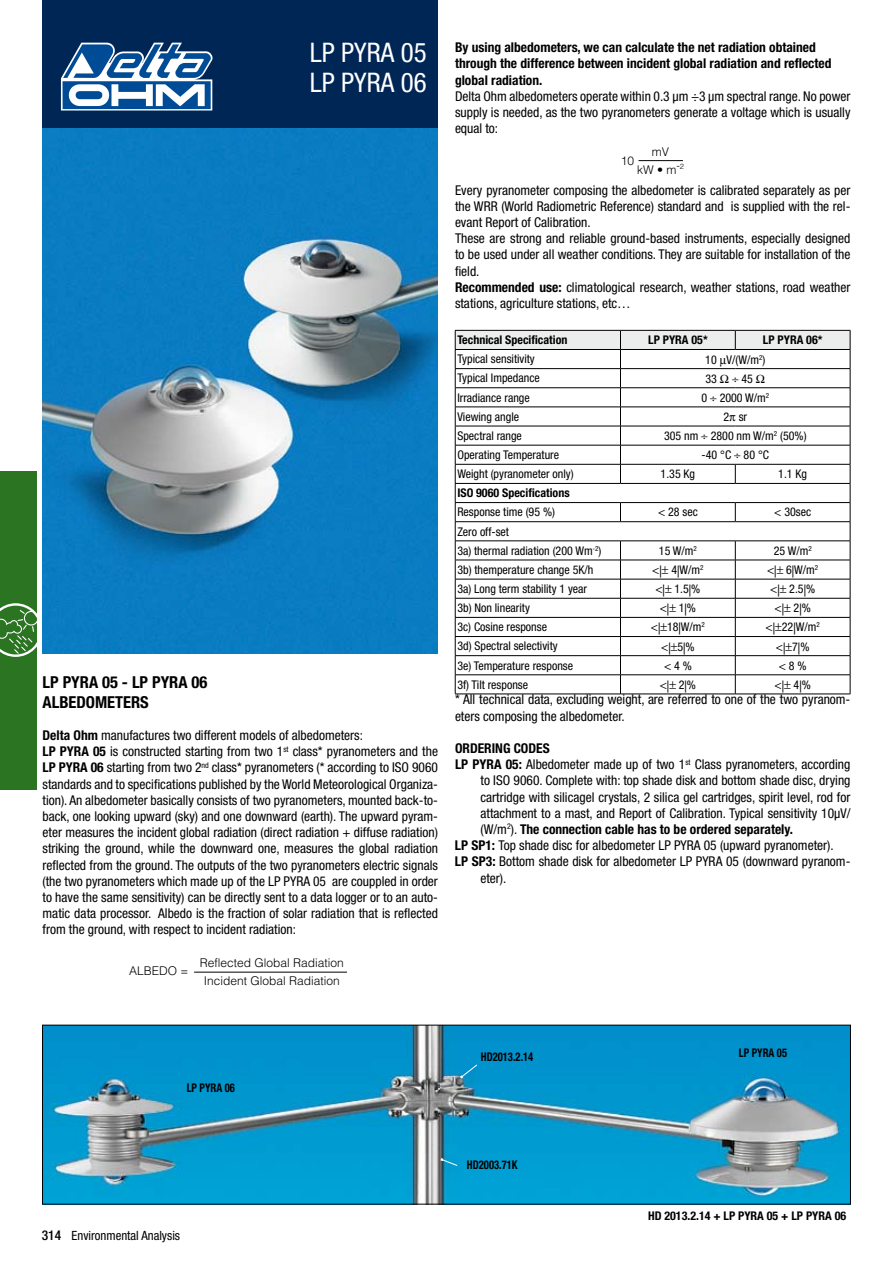
<style>
.page{position:relative;width:893px;height:1263px;background:#fff}
.page>*{position:absolute;margin:0;border:0;box-sizing:border-box;transform-origin:0 0}
.t1{font:condensed 27px/30px "Helvetica Neue LT Std";color:#fff}
.t2{font:700 condensed 16.5px/19.8px "Helvetica Neue LT Std";color:#000}
.t3{font:condensed 13.5px/16.2px "Helvetica Neue LT Std";color:#000}
.t4{font:700 condensed 13.5px/16.2px "Helvetica Neue LT Std";color:#000}
.t5{font:condensed 12.75px "Helvetica Neue LT Std";color:#000}
.t6{font:condensed 12px/19.2px "Helvetica Neue LT Std";color:#000}
.t7{font:700 condensed 12px "Helvetica Neue LT Std";color:#000}
.t8{font:300 12px/18px "Helvetica";color:#000;text-align:center}
.t9{font:700 condensed 12px "Helvetica Neue LT Std";color:#000;scale:.88 1}
.s1{font-weight:700}
.s2{font-weight:400}
.s3{font-weight:500;font-size:13.5px}
</style>
<div class="page">
<div style="left:0;top:471px;width:36px;height:318px;background:#2b7422"></div>
<svg style="left:0;top:603px;width:43px;height:54px"></svg>
<img style="left:44px;top:1027px;width:805px;height:175px">
<img style="left:43px;top:128px;width:395px;height:526px">
<div style="left:43px;top:0;width:395px;height:128px;background:#002656"></div>
<svg style="left:61px;top:43px;width:152px;height:67px;background:#668eb8"></svg>
<div style="left:449px;top:1054px;width:40px;height:37px;background:#000;opacity:.4"></div>
<svg style="left:460px;top:1064px;width:18px;height:14px"></svg>
<div style="left:430px;top:1147px;width:40px;height:33px;background:#000;opacity:.4"></div>
<svg style="left:440px;top:1158px;width:18px;height:8px"></svg>
<hr style="left:194px;top:972px;width:153px;height:1px;background:#000">
<hr style="left:638px;top:160px;width:45px;height:1px;background:#000">
<hr style="left:455px;top:694px;width:165px;height:1px;background:#000">
<hr style="left:620px;top:694px;width:115px;height:1px;background:#000">
<hr style="left:735px;top:694px;width:115px;height:1px;background:#000">
<svg style="left:455px;top:330px;width:396px;height:364px"></svg>
<h1 class="t1" style="left:310px;top:37px;width:118px">LP PYRA 05<br>LP PYRA 06</h1>
<p class="t2" style="left:43px;top:672px;width:166px">LP PYRA 05 - LP PYRA 06<br>ALBEDOMETERS</p>
<p class="t3" style="left:43px;top:727px;width:397px"><span class="s1">Delta Ohm</span> manufactures two different models of albedometers:<br><span class="s1">LP PYRA 05</span> is constructed starting from two 1<sup>st</sup> class* pyranometers and the <span class="s1">LP PYRA 06</span> starting from two 2<sup>nd</sup> class* pyranometers (* according to ISO 9060 standards and to specifications published by the World Meteorological Organiza&shy;tion). An albedometer basically consists of two pyranometers, mounted back-to&shy;back, one looking upward (sky) and one downward (earth). The upward pyram&shy;eter measures the incident global radiation (direct radiation + diffuse radiation) striking the ground, while the downward one, measures the global radiation reflected from the ground. The outputs of the two pyranometers electric signals (the two pyranometers which made up of the LP PYRA 05 are couppled in order to have the same sensitivity) can be directly sent to a data logger or to an auto&shy;matic data processor. Albedo is the fraction of solar radiation that is reflected from the ground, with respect to incident radiation:</p>
<p class="t8" style="left:129px;top:962px;width:61px">ALBEDO =</p>
<p class="t8" style="left:200px;top:954px;width:146px">Reflected Global Radiation<br>Incident Global Radiation</p>
<p class="t4" style="left:455px;top:39px;width:378px">By using albedometers, we can calculate the net radiation obtained through the difference between incident global radiation and reflected global radiation.</p>
<p class="t3" style="left:455px;top:88px;width:397px;text-align:justify">Delta Ohm albedometers operate within 0.3 µm ÷3 µm spectral range. No power supply is needed, as the two pyranometers generate a voltage which is usually equal to:</p>
<p class="t8" style="left:621px;top:151px;width:15px">10</p>
<p class="t8" style="left:637px;top:142px;width:49px">mV<br>kW • m<sup>-</sup><sup>2</sup></p>
<p class="t3" style="left:455px;top:182px;width:397px">Every pyranometer composing the albedometer is calibrated separately as per the WRR (World Radiometric Reference) standard and is supplied with the rel&shy;evant Report of Calibration.<br>These are strong and reliable ground-based instruments, especially designed to be used under all weather conditions. They are suitable for installation of the field.<br><span class="s1">Recommended use:</span> climatological research, weather stations, road weather stations, agriculture stations, etc…</p>
<p class="t7" style="left:457px;top:333px;width:112px">Technical Specification</p>
<p class="t7" style="left:648px;top:333px;width:61px">LP PYRA 05*</p>
<p class="t7" style="left:763px;top:333px;width:61px">LP PYRA 06*</p>
<p class="t6" style="left:457px;top:349px;width:79px">Typical sensitivity</p>
<p class="t6" style="left:705px;top:350px;width:61px">10 V/(W/m<sup>2</sup>)</p>
<p class="t6" style="left:457px;top:368px;width:84px">Typical Impedance</p>
<p class="t6" style="left:705px;top:369px;width:13px">33</p>
<p class="t6" style="left:741px;top:369px;width:13px">45</p>
<p class="t6" style="left:457px;top:388px;width:74px">Irradiance range</p>
<p class="t6" style="left:701px;top:388px;width:69px">0 2000 W/m<sup>2</sup></p>
<p class="t6" style="left:457px;top:407px;width:63px">Viewing angle</p>
<p class="t6" style="left:723px;top:407px;width:25px">2 sr</p>
<p class="t6" style="left:457px;top:426px;width:66px">Spectral range</p>
<p class="t6" style="left:664px;top:426px;width:144px">305 nm 2800 nm W/m<sup>2</sup> (50%)</p>
<p class="t6" style="left:457px;top:445px;width:103px">Operating Temperature</p>
<p class="t6" style="left:702px;top:445px;width:69px">-40 °C 80 °C</p>
<p class="t6" style="left:457px;top:464px;width:118px">Weight (pyranometer only)</p>
<p class="t6" style="left:661px;top:464px;width:36px">1.35 Kg</p>
<p class="t6" style="left:778px;top:464px;width:30px">1.1 Kg</p>
<p class="t7" style="left:457px;top:486px;width:114px">ISO 9060 Specifications</p>
<p class="t6" style="left:457px;top:502px;width:99px">Response time (95 %)</p>
<p class="t6" style="left:658px;top:502px;width:41px">&lt; 28 sec</p>
<p class="t6" style="left:774px;top:502px;width:38px">&lt; 30sec</p>
<p class="t6" style="left:457px;top:522px;width:146px">Zero off-set<br>3a) thermal radiation (200 Wm<sup>-2</sup>)</p>
<p class="t6" style="left:659px;top:541px;width:39px">15 W/m<sup>2</sup></p>
<p class="t6" style="left:774px;top:541px;width:39px">25 W/m<sup>2</sup></p>
<p class="t6" style="left:457px;top:560px;width:138px">3b) themperature change 5K/h</p>
<p class="t6" style="left:652px;top:560px;width:53px">&lt; 4 W/m<sup>2</sup></p>
<p class="t6" style="left:767px;top:560px;width:53px">&lt; 6 W/m<sup>2</sup></p>
<p class="t6" style="left:457px;top:579px;width:131px">3a) Long term stability 1 year</p>
<p class="t6" style="left:655px;top:579px;width:46px">&lt; 1.5 %</p>
<p class="t6" style="left:770px;top:579px;width:46px">&lt; 2.5 %</p>
<p class="t6" style="left:457px;top:598px;width:74px">3b) Non linearity</p>
<p class="t6" style="left:660px;top:598px;width:38px">&lt; 1%</p>
<p class="t6" style="left:774px;top:598px;width:38px">&lt; 2%</p>
<p class="t6" style="left:457px;top:617px;width:91px">3c) Cosine response</p>
<p class="t6" style="left:651px;top:617px;width:56px">&lt; 18 W/m<sup>2</sup></p>
<p class="t6" style="left:766px;top:617px;width:56px">&lt; 22 W/m<sup>2</sup></p>
<p class="t6" style="left:457px;top:636px;width:102px">3d) Spectral selectivity</p>
<p class="t6" style="left:661px;top:637px;width:35px">&lt; 5%</p>
<p class="t6" style="left:776px;top:637px;width:35px">&lt; 7%</p>
<p class="t6" style="left:457px;top:656px;width:117px">3e) Temperature response</p>
<p class="t6" style="left:664px;top:656px;width:29px">&lt; 4 %</p>
<p class="t6" style="left:779px;top:656px;width:29px">&lt; 8 %</p>
<p class="t6" style="left:457px;top:675px;width:72px">3f) Tilt response</p>
<p class="t6" style="left:660px;top:675px;width:38px">&lt; 2%</p>
<p class="t6" style="left:774px;top:675px;width:38px">&lt; 4%</p>
<p class="t3" style="left:455px;top:691px;width:397px">* All technical data, excluding weight, are referred to one of the two pyranom&shy;eters composing the albedometer.</p>
<p class="t4" style="left:455px;top:740px;width:96px">ORDERING CODES</p>
<p class="t3" style="left:455px;top:756px;width:397px"><span class="s1">LP PYRA 05:</span> Albedometer made up of two 1<sup>st</sup> Class pyranometers, according</p>
<p class="t3" style="left:480px;top:772px;width:371px">to ISO 9060. Complete with: top shade disk and bottom shade disc, drying</p>
<p class="t3" style="left:480px;top:789px;width:371px">cartridge with silicagel crystals, 2 silica gel cartridges, spirit level, rod for</p>
<p class="t3" style="left:480px;top:805px;width:371px">attachment to a mast, and Report of Calibration. Typical sensitivity 10µV/</p>
<p class="t4" style="left:480px;top:821px;width:314px"><span class="s2">(W/m</span><sup>2</sup><span class="s2">).</span> The connection cable has to be ordered separately.</p>
<p class="t3" style="left:455px;top:837px;width:380px"><span class="s1">LP SP1:</span> Top shade disc for albedometer LP PYRA 05 (upward pyranometer).</p>
<p class="t3" style="left:455px;top:853px;width:397px"><span class="s1">LP SP3:</span> Bottom shade disk for albedometer LP PYRA 05 (downward pyranom-</p>
<p class="t3" style="left:480px;top:870px;width:27px">eter).</p>
<p class="t9" style="left:187px;top:1080px;width:56px">LP PYRA 06</p>
<p class="t9" style="left:481px;top:1049px;width:61px">HD2013.2.14</p>
<p class="t9" style="left:739px;top:1045px;width:56px">LP PYRA 05</p>
<p class="t5" style="left:42px;top:1228px;width:140px"><span class="s3">314</span> Environmental Analysis</p>
<p class="t9" style="left:467px;top:1157px;width:59px">HD2003.71K</p>
<p class="t7" style="left:648px;top:1208px;width:200px">HD 2013.2.14 + LP PYRA 05 + LP PYRA 06</p>
</div>
